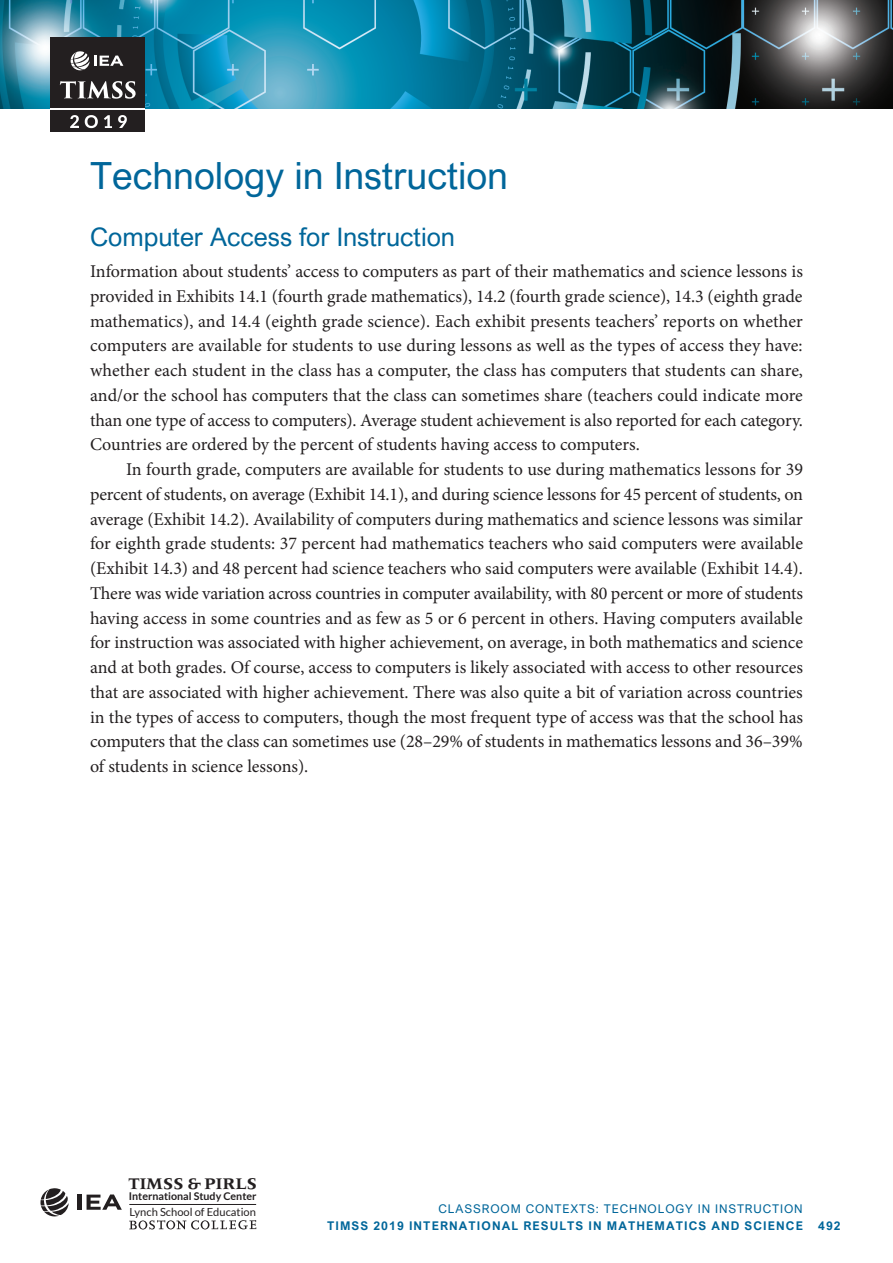
<style>
.page{position:relative;width:893px;height:1263px;background:#fff}
.page>*{position:absolute;margin:0;border:0;box-sizing:border-box;transform-origin:0 0}
.Chapter_title{font:37.5px "Arial Nova";color:#01669a}
.Heading_1{font:25.5px "Arial Nova";color:#01669a}
.Body{font:18px/24.8px "Minion Pro";letter-spacing:-.005em;color:#231f20;text-align:justify}
.Body_First{font:18px/24.8px "Minion Pro";color:#231f20;text-align:justify}
.t1{font:700 16.8px "Meridien LT Std";color:#231f20}
.t2{font:700 12px "Arial Nova";letter-spacing:.09em;color:#01669a}
.t3{font:12px "Arial Nova";letter-spacing:.07em;color:#01669a}
.t4{font:11.1px "Lato";color:#231f20}
.t5{font:700 10.65px "Lato";color:#231f20}
</style>
<div class="page">
<img style="left:0;top:0;width:893px;height:108px">
<svg style="left:50px;top:110px;width:95px;height:1px"></svg>
<div style="left:50px;top:111px;width:95px;height:21px;background:#231f20"></div>
<div style="left:50px;top:37px;width:95px;height:71px;background:#231f20"></div>
<svg style="left:70px;top:115px;width:9px;height:13px"></svg>
<svg style="left:85px;top:115px;width:13px;height:13px"></svg>
<svg style="left:104px;top:115px;width:8px;height:13px"></svg>
<svg style="left:118px;top:115px;width:9px;height:13px"></svg>
<svg style="left:60px;top:81px;width:76px;height:18px"></svg>
<svg style="left:71px;top:51px;width:52px;height:19px"></svg>
<svg style="left:40px;top:1188px;width:29px;height:28px"></svg>
<hr style="left:78px;top:1194px;width:4px;height:16px;background:#231f20">
<svg style="left:87px;top:1194px;width:35px;height:16px"></svg>
<svg style="left:129px;top:1220px;width:127px;height:9px"></svg>
<hr style="left:129px;top:1204px;width:127px;height:1px;background:#231f20">
<p class="Chapter_title" style="left:90px;top:155px;width:420px">Technology in Instruction</p>
<p class="Heading_1" style="left:90px;top:223px;width:367px">Computer Access for Instruction</p>
<p class="Body_First" style="left:90px;top:259px;width:715px">Information about students’ access to computers as part of their mathematics and science lessons is provided in Exhibits 14.1 (fourth grade mathematics), 14.2 (fourth grade science), 14.3 (eighth grade mathematics), and 14.4 (eighth grade science). Each exhibit presents teachers’ reports on whether computers are available for students to use during lessons as well as the types of access they have: whether each student in the class has a computer, the class has computers that students can share, and/or the school has computers that the class can sometimes share (teachers could indicate more than one type of access to computers). Average student achievement is also reported for each category.<br>Countries are ordered by the percent of students having access to computers.</p>
<p class="Body" style="left:90px;top:457px;width:715px;text-indent:36px">In fourth grade, computers are available for students to use during mathematics lessons for 39 percent of students, on average (Exhibit 14.1), and during science lessons for 45 percent of students, on average (Exhibit 14.2). Availability of computers during mathematics and science lessons was similar for eighth grade students: 37 percent had mathematics teachers who said computers were available (Exhibit 14.3) and 48 percent had science teachers who said computers were available (Exhibit 14.4).<br>There was wide variation across countries in computer availability, with 80 percent or more of students having access in some countries and as few as 5 or 6 percent in others. Having computers available for instruction was associated with higher achievement, on average, in both mathematics and science and at both grades. Of course, access to computers is likely associated with access to other resources that are associated with higher achievement. There was also quite a bit of variation across countries in the types of access to computers, though the most frequent type of access was that the school has computers that the class can sometimes use (28–29% of students in mathematics lessons and 36–39% of students in science lessons).</p>
<p class="t1" style="left:128px;top:1174px;width:130px">TIMSS &amp; PIRLS</p>
<p class="t4" style="left:129px;top:1205px;width:128px">Lynch School of Education</p>
<p class="t5" style="left:129px;top:1190px;width:129px">International Study Center</p>
<p class="t3" style="left:439px;top:1202px;width:366px">CLASSROOM CONTEXTS: TECHNOLOGY IN INSTRUCTION</p>
<p class="t2" style="left:327px;top:1218px;width:477px">TIMSS 2019 INTERNATIONAL RESULTS IN MATHEMATICS AND SCIENCE</p>
<p class="t2" style="left:818px;top:1218px;width:24px">492</p>
</div>
